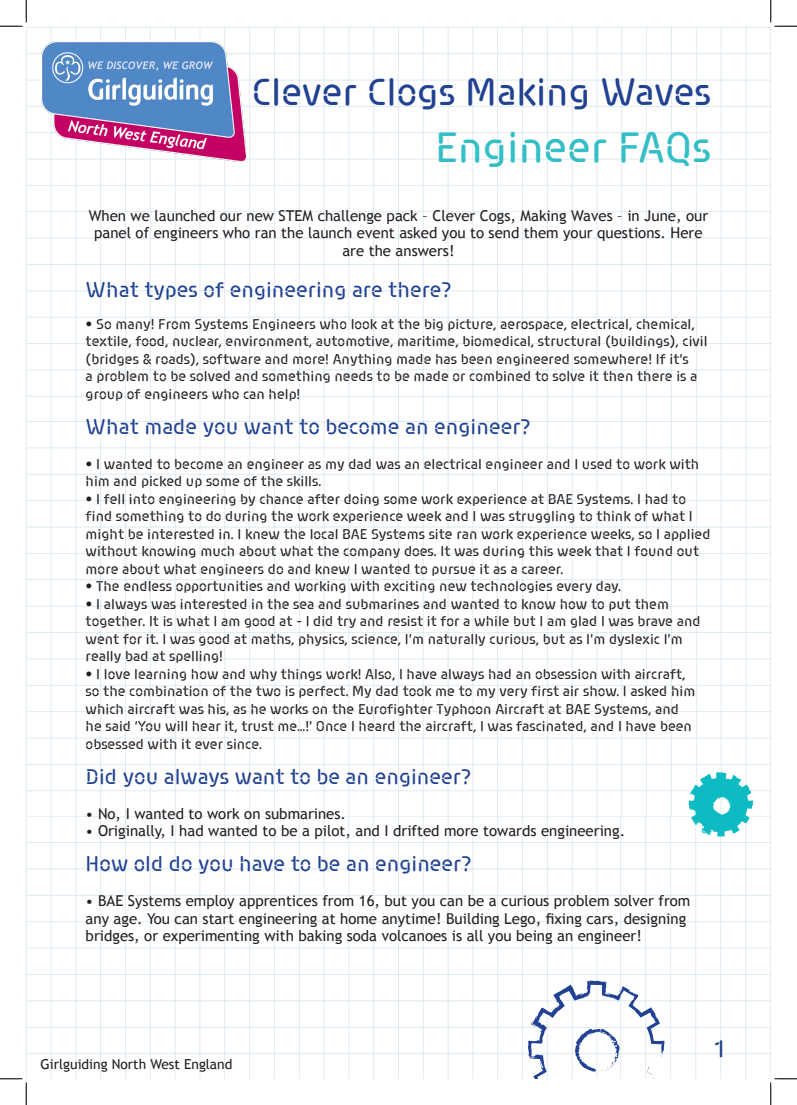
<style>
.page{position:relative;width:797px;height:1105px;background:#fff}
.page>*{position:absolute;margin:0;border:0;box-sizing:border-box;transform-origin:0 0}
.t1{font:45px "Siruca";color:#34bfc6}
.t2{font:40px "Siruca";color:#214292}
.t3{font:25px "Siruca";color:#214292}
.t4{font:22.5px "Siruca";color:#214292}
.t5{font:15px/17.5px "Siruca";color:#231f20}
.t6{font:15px/17.5px "Trebuchet MS";color:#231f20;text-align:center}
.t7{font:13.75px "Trebuchet MS";color:#231f20}
</style>
<div class="page">
<img style="left:26px;top:28px;width:744px;height:1051px">
<img style="left:41px;top:41px;width:205px;height:121px">
<svg style="left:528px;top:980px;width:136px;height:99px"></svg>
<svg style="left:688px;top:772px;width:65px;height:65px"></svg>
<svg style="left:0;top:0;width:27px;height:27px"></svg>
<svg style="left:0;top:1078px;width:27px;height:27px"></svg>
<svg style="left:770px;top:0;width:27px;height:27px"></svg>
<svg style="left:770px;top:1078px;width:27px;height:27px"></svg>
<p class="t2" style="left:251px;top:70px;width:461px">Clever Clogs Making Waves</p>
<p class="t1" style="left:435px;top:123px;width:278px">Engineer FAQs</p>
<p class="t6" style="left:89px;top:207px;width:621px">When we launched our new STEM challenge pack – Clever Cogs, Making Waves – in June, our panel of engineers who ran the launch event asked you to send them your questions. Here are the answers!</p>
<p class="t4" style="left:86px;top:278px;width:367px">What types of engineering are there?</p>
<p class="t5" style="left:86px;top:315px;width:623px">• So many! From Systems Engineers who look at the big picture, aerospace, electrical, chemical, textile, food, nuclear, environment, automotive, maritime, biomedical, structural (buildings), civil (bridges &amp; roads), software and more! Anything made has been engineered somewhere! If it’s<br>a problem to be solved and something needs to be made or combined to solve it then there is a group of engineers who can help!</p>
<p class="t4" style="left:86px;top:414px;width:446px">What made you want to become an engineer?</p>
<p class="t5" style="left:86px;top:455px;width:615px">• I wanted to become an engineer as my dad was an electrical engineer and I used to work with him and picked up some of the skills.</p>
<p class="t5" style="left:86px;top:490px;width:626px">• I fell into engineering by chance after doing some work experience at BAE Systems. I had to find something to do during the work experience week and I was struggling to think of what I might be interested in. I knew the local BAE Systems site ran work experience weeks, so I applied without knowing much about what the company does. It was during this week that I found out more about what engineers do and knew I wanted to pursue it as a career.</p>
<p class="t5" style="left:86px;top:577px;width:537px">• The endless opportunities and working with exciting new technologies every day.</p>
<p class="t5" style="left:86px;top:595px;width:616px">• I always was interested in the sea and submarines and wanted to know how to put them together. It is what I am good at - I did try and resist it for a while but I am glad I was brave and went for it. I was good at maths, physics, science, I’m naturally curious, but as I’m dyslexic I’m really bad at spelling!</p>
<p class="t5" style="left:86px;top:665px;width:611px">• I love learning how and why things work! Also, I have always had an obsession with aircraft, so the combination of the two is perfect. My dad took me to my very first air show. I asked him which aircraft was his, as he works on the Eurofighter Typhoon Aircraft at BAE Systems, and he said ‘You will hear it, trust me…!’ Once I heard the aircraft, I was fascinated, and I have been obsessed with it ever since.</p>
<p class="t4" style="left:86px;top:764px;width:386px">Did you always want to be an engineer?</p>
<p class="t6" style="left:86px;top:805px;width:262px">• No, I wanted to work on submarines.</p>
<p class="t6" style="left:86px;top:822px;width:541px">• Originally, I had wanted to be a pilot, and I drifted more towards engineering.</p>
<p class="t4" style="left:86px;top:852px;width:387px">How old do you have to be an engineer?</p>
<p class="t6" style="left:86px;top:892px;width:606px;text-align:left">• BAE Systems employ apprentices from 16, but you can be a curious problem solver from any age. You can start engineering at home anytime! Building Lego, fixing cars, designing bridges, or experimenting with baking soda volcanoes is all you being an engineer!</p>
<p class="t7" style="left:41px;top:1056px;width:193px">Girlguiding North West England</p>
<p class="t3" style="left:714px;top:1035px;width:12px">1</p>
</div>
